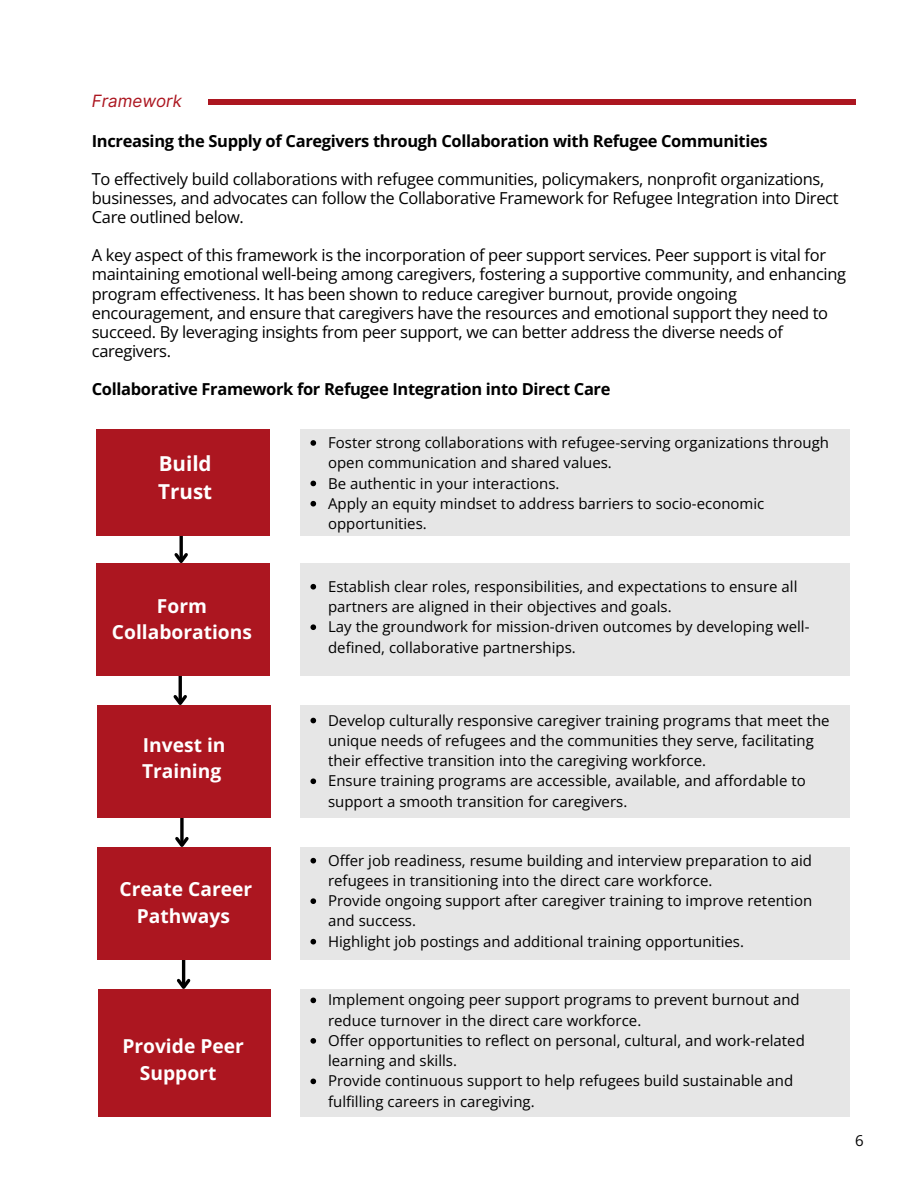
<style>
.page{position:relative;width:918px;height:1188px;background:#fff}
.page>*{position:absolute;margin:0;border:0;box-sizing:border-box;transform-origin:0 0}
.t1{font:700 20.55px/27.8px "Open Sans";color:#fff}
.t2{font:700 19.2px/26.8px "Open Sans";color:#fff;text-align:center}
.t3{font:italic 16.95px "Inter";color:#ac1620}
.t4{font:16.5px/19.2px "Open Sans";letter-spacing:-.02em;color:#000}
.t5{font:700 16.5px "Open Sans";letter-spacing:-.02em;color:#000}
.t6{font:15px/20.2px "Open Sans";color:#000}
</style>
<div class="page">
<div style="left:208px;top:99px;width:647px;height:6px;background:#ac1620"></div>
<hr style="left:180px;top:523px;width:3px;height:38px;background:#000">
<svg style="left:174px;top:550px;width:14px;height:13px"></svg>
<div style="left:96px;top:429px;width:174px;height:106px;background:#ac1620"></div>
<hr style="left:179px;top:665px;width:3px;height:38px;background:#000">
<svg style="left:173px;top:692px;width:14px;height:13px"></svg>
<div style="left:96px;top:563px;width:174px;height:113px;background:#ac1620"></div>
<svg style="left:180px;top:818px;width:4px;height:16px"></svg>
<svg style="left:175px;top:834px;width:14px;height:13px"></svg>
<hr style="left:182px;top:949px;width:3px;height:38px;background:#000">
<svg style="left:176px;top:976px;width:15px;height:13px"></svg>
<div style="left:97px;top:847px;width:174px;height:113px;background:#ac1620"></div>
<div style="left:97px;top:705px;width:174px;height:113px;background:#ac1620"></div>
<div style="left:98px;top:989px;width:172px;height:127px;background:#ac1620"></div>
<div style="left:300px;top:429px;width:550px;height:106px;background:#e6e6e6"></div>
<svg style="left:310px;top:440px;width:6px;height:6px"></svg>
<svg style="left:310px;top:481px;width:6px;height:5px"></svg>
<svg style="left:310px;top:501px;width:6px;height:6px"></svg>
<div style="left:300px;top:563px;width:550px;height:113px;background:#e6e6e6"></div>
<div style="left:300px;top:705px;width:550px;height:113px;background:#e6e6e6"></div>
<div style="left:300px;top:847px;width:550px;height:113px;background:#e6e6e6"></div>
<div style="left:300px;top:989px;width:550px;height:127px;background:#e6e6e6"></div>
<svg style="left:310px;top:584px;width:6px;height:6px"></svg>
<svg style="left:310px;top:624px;width:6px;height:6px"></svg>
<svg style="left:310px;top:718px;width:6px;height:5px"></svg>
<svg style="left:310px;top:778px;width:6px;height:6px"></svg>
<svg style="left:310px;top:858px;width:6px;height:5px"></svg>
<svg style="left:310px;top:898px;width:6px;height:6px"></svg>
<svg style="left:310px;top:939px;width:6px;height:5px"></svg>
<svg style="left:310px;top:998px;width:6px;height:5px"></svg>
<svg style="left:310px;top:1038px;width:6px;height:6px"></svg>
<svg style="left:310px;top:1079px;width:6px;height:5px"></svg>
<h3 class="t3" style="left:92px;top:91px;width:92px">Framework</h3>
<h3 class="t5" style="left:92px;top:129px;width:677px">Increasing the Supply of Caregivers through Collaboration with Refugee Communities</h3>
<h3 class="t4" style="left:92px;top:169px;width:748px">To effectively build collaborations with refugee communities, policymakers, nonprofit organizations, businesses, and advocates can follow the Collaborative Framework for Refugee Integration into Direct<br>Care outlined below.</h3>
<h2 class="t4" style="left:92px;top:245px;width:756px">A key aspect of this framework is the incorporation of peer support services. Peer support is vital for maintaining emotional well-being among caregivers, fostering a supportive community, and enhancing program effectiveness. It has been shown to reduce caregiver burnout, provide ongoing encouragement, and ensure that caregivers have the resources and emotional support they need to succeed. By leveraging insights from peer support, we can better address the diverse needs of caregivers.</h2>
<h1 class="t5" style="left:92px;top:378px;width:520px">Collaborative Framework for Refugee Integration into Direct Care</h1>
<h1 class="t1" style="left:158px;top:449px;width:55px">Build<br>Trust</h1>
<h1 class="t2" style="left:112px;top:592px;width:142px">Form<br>Collaborations</h1>
<p class="t6" style="left:328px;top:432px;width:502px">Foster strong collaborations with refugee-serving organizations through open communication and shared values.</p>
<p class="t6" style="left:328px;top:473px;width:233px">Be authentic in your interactions.</p>
<p class="t6" style="left:328px;top:493px;width:438px">Apply an equity mindset to address barriers to socio-economic opportunities.</p>
<p class="t6" style="left:328px;top:576px;width:471px">Establish clear roles, responsibilities, and expectations to ensure all partners are aligned in their objectives and goals.</p>
<p class="t6" style="left:328px;top:616px;width:483px">Lay the groundwork for mission-driven outcomes by developing well&shy;defined, collaborative partnerships.</p>
<h1 class="t2" style="left:142px;top:731px;width:85px;text-align:left">Invest in<br>Training</h1>
<h1 class="t2" style="left:120px;top:875px;width:134px">Create Career<br>Pathways</h1>
<p class="t2" style="left:122px;top:1032px;width:123px">Provide Peer<br>Support</p>
<p class="t6" style="left:328px;top:710px;width:503px">Develop culturally responsive caregiver training programs that meet the unique needs of refugees and the communities they serve, facilitating their effective transition into the caregiving workforce.</p>
<p class="t6" style="left:328px;top:770px;width:479px">Ensure training programs are accessible, available, and affordable to support a smooth transition for caregivers.</p>
<p class="t6" style="left:328px;top:850px;width:485px">Offer job readiness, resume building and interview preparation to aid refugees in transitioning into the direct care workforce.</p>
<p class="t6" style="left:328px;top:890px;width:486px">Provide ongoing support after caregiver training to improve retention and success.</p>
<p class="t6" style="left:328px;top:931px;width:417px">Highlight job postings and additional training opportunities.</p>
<p class="t6" style="left:328px;top:989px;width:473px">Implement ongoing peer support programs to prevent burnout and reduce turnover in the direct care workforce.</p>
<p class="t6" style="left:328px;top:1030px;width:478px">Offer opportunities to reflect on personal, cultural, and work-related learning and skills.</p>
<p class="t6" style="left:328px;top:1070px;width:467px">Provide continuous support to help refugees build sustainable and fulfilling careers in caregiving.</p>
<h2 class="t6" style="left:855px;top:1130px;width:10px">6</h2>
</div>
